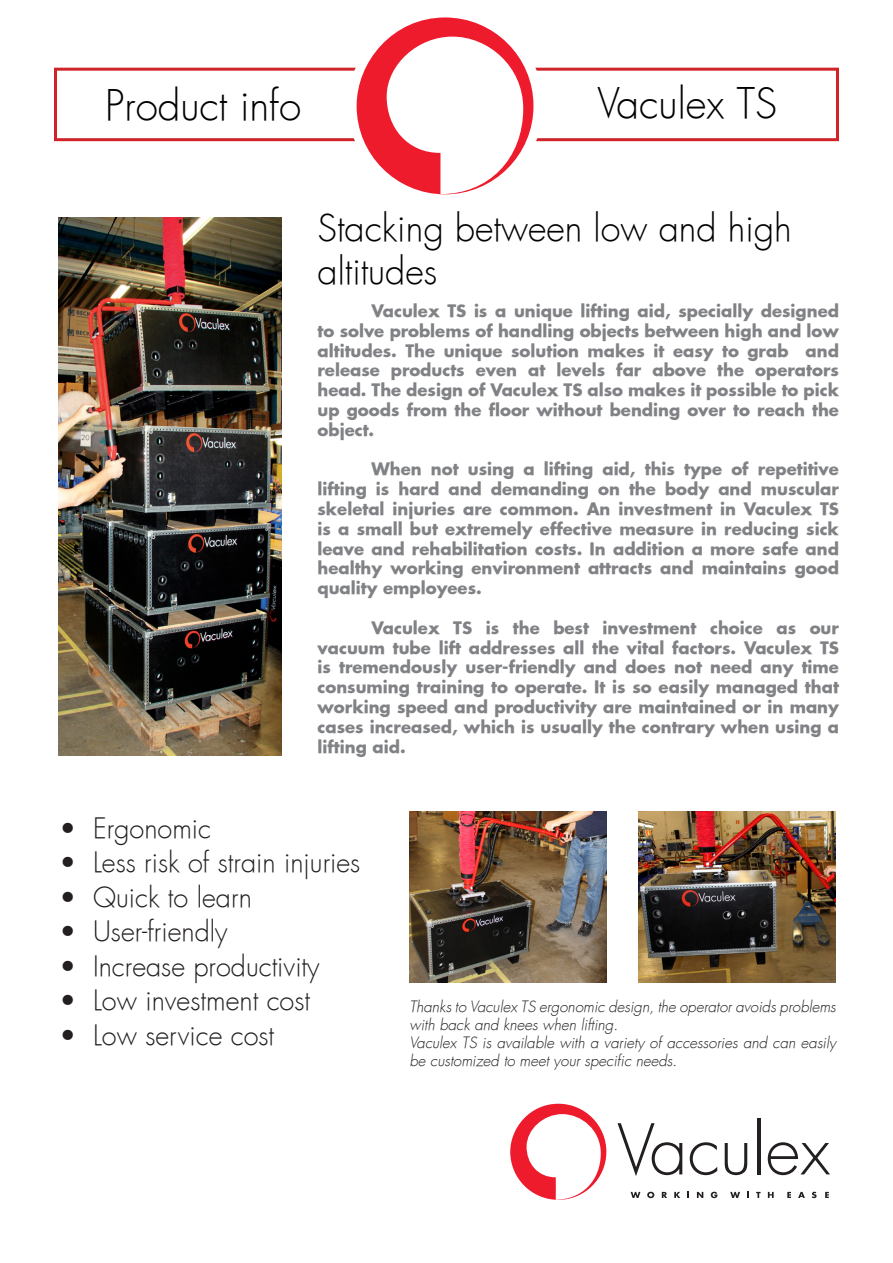
<style>
.page{position:relative;width:893px;height:1263px;background:#fff}
.page>*{position:absolute;margin:0;border:0;box-sizing:border-box;transform-origin:0 0}
.t1{font:300 40.5px "Futura";color:#000}
.t2{font:300 36px/43.2px "Futura";color:#000}
.t3{font:300 27px "Futura";color:#231f20}
.t4{font:700 16.5px/19.8px "Futura";color:#808285;text-align:justify}
.t5{font:italic 300 15px/18px "Futura";color:#231f20}
</style>
<div class="page">
<div style="left:54px;top:68px;width:785px;height:73px;border:3px solid #d1232a"></div>
<div style="left:348px;top:8px;width:195px;height:195px;background:#fff;border-radius:50%"></div>
<div style="left:357px;top:17px;width:176px;height:177px;background:#ee1b2d;border-radius:50%"></div>
<svg style="left:386px;top:37px;width:137px;height:157px"></svg>
<svg style="left:510px;top:1104px;width:96px;height:96px"></svg>
<svg style="left:617px;top:1123px;width:65px;height:53px"></svg>
<svg style="left:690px;top:1142px;width:27px;height:33px"></svg>
<svg style="left:725px;top:1143px;width:22px;height:32px"></svg>
<hr style="left:757px;top:1118px;width:3px;height:56px;background:#231f20">
<svg style="left:768px;top:1142px;width:62px;height:33px"></svg>
<svg style="left:631px;top:1192px;width:9px;height:6px"></svg>
<svg style="left:647px;top:1192px;width:7px;height:6px"></svg>
<svg style="left:662px;top:1192px;width:5px;height:6px"></svg>
<svg style="left:674px;top:1192px;width:6px;height:6px"></svg>
<svg style="left:687px;top:1192px;width:2px;height:6px"></svg>
<svg style="left:697px;top:1192px;width:6px;height:6px"></svg>
<svg style="left:711px;top:1192px;width:7px;height:6px"></svg>
<svg style="left:730px;top:1192px;width:10px;height:6px"></svg>
<svg style="left:747px;top:1192px;width:2px;height:6px"></svg>
<svg style="left:756px;top:1192px;width:5px;height:6px"></svg>
<svg style="left:768px;top:1192px;width:6px;height:6px"></svg>
<svg style="left:787px;top:1192px;width:4px;height:6px"></svg>
<svg style="left:798px;top:1192px;width:7px;height:6px"></svg>
<svg style="left:812px;top:1192px;width:4px;height:6px"></svg>
<svg style="left:825px;top:1192px;width:4px;height:6px"></svg>
<img style="left:59px;top:217px;width:223px;height:539px">
<img style="left:639px;top:811px;width:197px;height:171px">
<img style="left:409px;top:811px;width:198px;height:171px">
<p class="t1" style="left:105px;top:81px;width:197px">Product info</p>
<p class="t1" style="left:597px;top:78px;width:181px">Vaculex TS</p>
<p class="t2" style="left:317px;top:207px;width:476px">Stacking between low and high altitudes</p>
<p class="t4" style="left:317px;top:301px;width:523px;text-indent:54px">Vaculex TS is a unique lifting aid, specially designed to solve problems of handling objects between high and low altitudes. The unique solution makes it easy to grab and release products even at levels far above the operators head. The design of Vaculex TS also makes it possible to pick up goods from the floor without bending over to reach the object.</p>
<p class="t4" style="left:317px;top:459px;width:523px;text-indent:54px">When not using a lifting aid, this type of repetitive lifting is hard and demanding on the body and muscular skeletal injuries are common. An investment in Vaculex TS is a small but extremely effective measure in reducing sick leave and rehabilitation costs. In addition a more safe and healthy working environment attracts and maintains good quality employees.</p>
<p class="t4" style="left:317px;top:617px;width:523px;text-indent:54px">Vaculex TS is the best investment choice as our vacuum tube lift addresses all the vital factors. Vaculex TS is tremendously user-friendly and does not need any time consuming training to operate. It is so easily managed that working speed and productivity are maintained or in many cases increased, which is usually the contrary when using a lifting aid.</p>
<p class="t3" style="left:60px;top:811px;width:153px">• Ergonomic</p>
<p class="t3" style="left:60px;top:846px;width:302px">• Less risk of strain injuries</p>
<p class="t3" style="left:60px;top:880px;width:194px">• Quick to learn</p>
<p class="t3" style="left:60px;top:915px;width:170px">• User-friendly</p>
<p class="t3" style="left:60px;top:949px;width:262px">• Increase productivity</p>
<p class="t3" style="left:60px;top:984px;width:252px">• Low investment cost</p>
<p class="t3" style="left:60px;top:1018px;width:216px">• Low service cost</p>
<p class="t5" style="left:409px;top:998px;width:428px">Thanks to Vaculex TS ergonomic design, the operator avoids problems with back and knees when lifting.</p>
<p class="t5" style="left:409px;top:1034px;width:428px">Vaculex TS is available with a variety of accessories and can easily be customized to meet your specific needs.</p>
</div>
